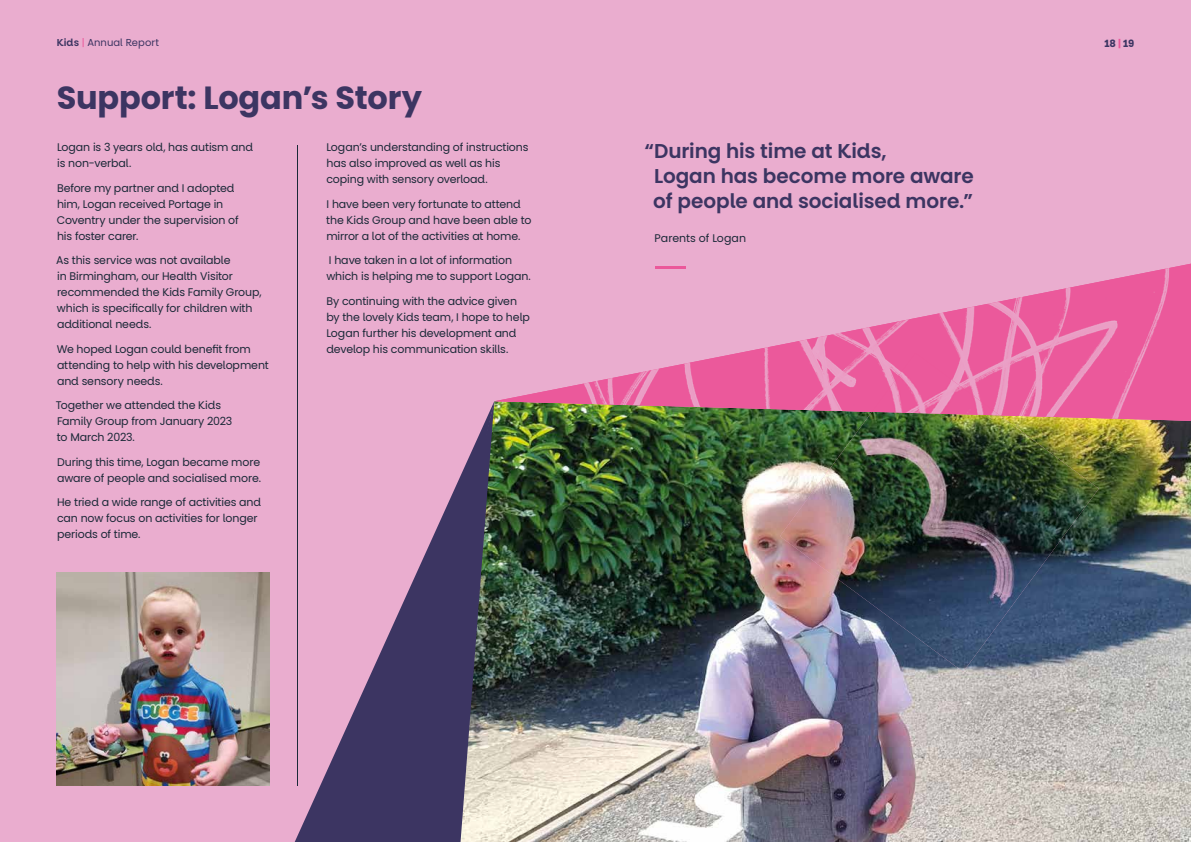
<style>
.page{position:relative;width:1191px;height:842px;background:#eaadcf}
.page>*{position:absolute;margin:0;border:0;box-sizing:border-box;transform-origin:0 0}
.t1{font:700 32px "Popp Kids";letter-spacing:-.005em;color:#3c3562}
.t2{font:600 20px/25px "Popp Kids";letter-spacing:-.005em;color:#3c3562}
.t3{font:11px/16px "Popp Kids";letter-spacing:-.01em;color:#1b2938}
.t4{font:10px "Popp Kids";letter-spacing:.005em;color:#3c3562}
.t5{font:700 10px "Popp Kids";color:#3c3562}
.s1{font-weight:600}
.s2{color:#eb589a}
</style>
<div class="page">
<img style="left:494px;top:421px;width:697px;height:421px">
<img style="left:494px;top:264px;width:697px;height:157px">
<svg style="left:295px;top:402px;width:199px;height:440px"></svg>
<hr style="left:297px;top:145px;width:1px;height:640px;background:#1b2938">
<img style="left:780px;top:412px;width:318px;height:260px">
<img style="left:872px;top:353px;width:128px;height:62px">
<img style="left:56px;top:572px;width:213px;height:213px">
<hr style="left:656px;top:266px;width:30px;height:3px;background:#eb589a">
<p class="t4" style="left:57px;top:36px;width:104px"><span class="s1">Kids</span> <span class="s2">|</span> Annual Report</p>
<h1 class="t1" style="left:57px;top:76px;width:367px">Support: Logan’s Story</h1>
<p class="t3" style="left:57px;top:139px;width:198px">Logan is 3 years old, has autism and is non-verbal.</p>
<p class="t3" style="left:57px;top:180px;width:183px">Before my partner and I adopted him, Logan received Portage in<br>Coventry under the supervision of his foster carer.</p>
<p class="t3" style="left:56px;top:252px;width:207px">As this service was not available<br>in Birmingham, our Health Visitor recommended the Kids Family Group, which is specifically for children with additional needs.</p>
<p class="t3" style="left:57px;top:341px;width:214px">We hoped Logan could benefit from attending to help with his development and sensory needs.</p>
<p class="t3" style="left:56px;top:397px;width:178px">Together we attended the Kids<br>Family Group from January 2023 to March 2023.</p>
<p class="t3" style="left:57px;top:454px;width:205px">During this time, Logan became more aware of people and socialised more.</p>
<p class="t3" style="left:57px;top:495px;width:206px">He tried a wide range of activities and can now focus on activities for longer periods of time.</p>
<p class="t3" style="left:326px;top:140px;width:204px">Logan’s understanding of instructions has also improved as well as his coping with sensory overload.</p>
<p class="t3" style="left:326px;top:196px;width:207px">I have been very fortunate to attend the Kids Group and have been able to mirror a lot of the activities at home.</p>
<p class="t3" style="left:326px;top:253px;width:206px">I have taken in a lot of information which is helping me to support Logan.</p>
<p class="t3" style="left:326px;top:293px;width:205px">By continuing with the advice given by the lovely Kids team, I hope to help Logan further his development and develop his communication skills.</p>
<h2 class="t2" style="left:653px;top:138px;width:322px;text-indent:-9px">“During his time at Kids,<br>Logan has become more aware of people and socialised more.”</h2>
<p class="t3" style="left:654px;top:230px;width:93px">Parents of Logan</p>
<p class="t5" style="left:1104px;top:37px;width:31px">18 <span class="s2">|</span> 19</p>
</div>
